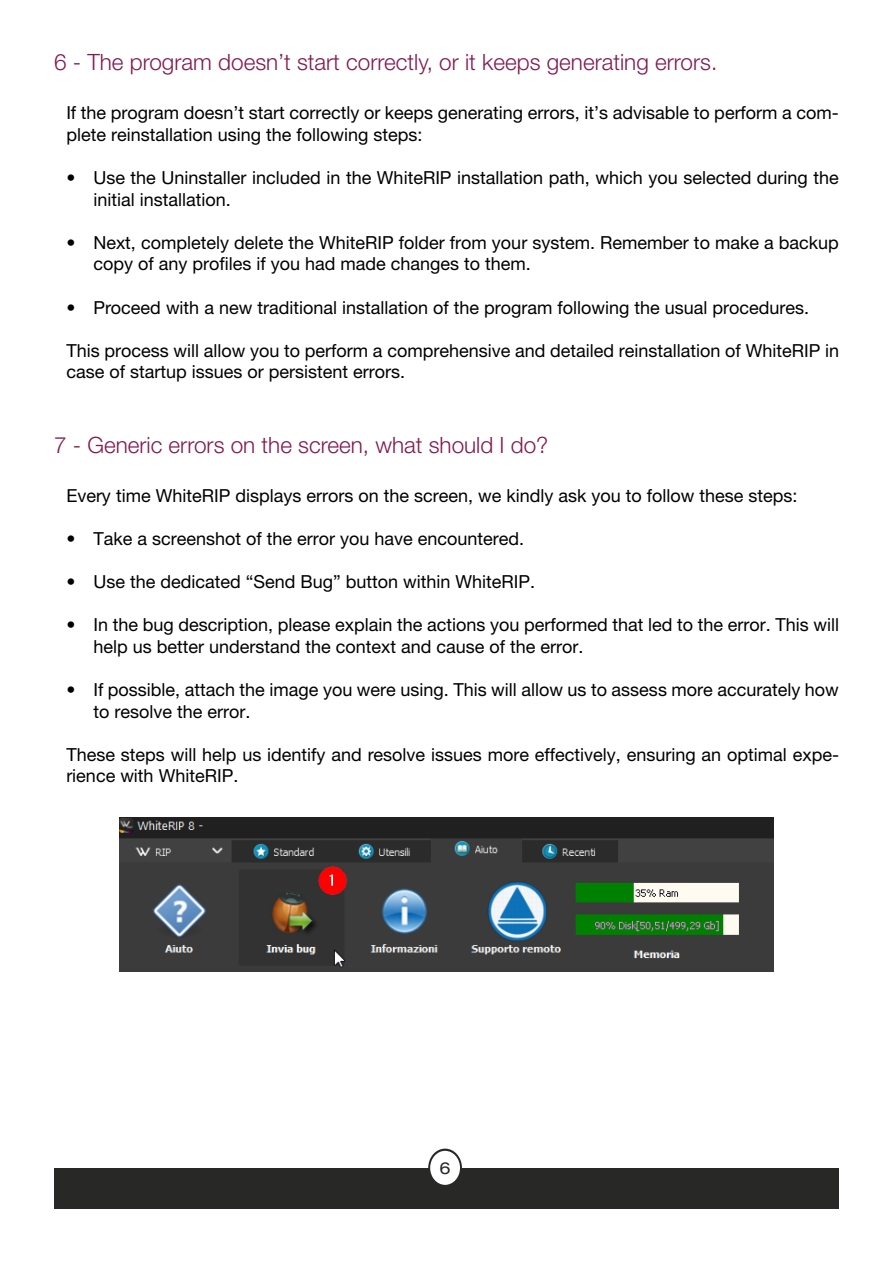
<style>
.page{position:relative;width:893px;height:1263px;background:#fff}
.page>*{position:absolute;margin:0;border:0;box-sizing:border-box;transform-origin:0 0}
.t1{font:300 22.5px "Helvetica Neue LT Pro";color:#841950}
.t2{font:18px/21.6px "Helvetica Neue LT Pro";color:#000}
.t3{font:expanded 16.5px "Helvetica Neue LT Pro";color:#282827}
</style>
<div class="page">
<div style="left:54px;top:1168px;width:785px;height:41px;background:#282827"></div>
<svg style="left:428px;top:1148px;width:34px;height:39px"></svg>
<div style="left:430px;top:1151px;width:30px;height:34px;background:#fff;border-radius:50%"></div>
<img style="left:120px;top:818px;width:653px;height:153px">
<div style="left:207px;top:819px;width:89px;height:17px;background:#202020"></div>
<p class="t1" style="left:54px;top:48px;width:665px">6 - The program doesn’t start correctly, or it keeps generating errors.</p>
<p class="t2" style="left:66px;top:102px;width:774px">If the program doesn’t start correctly or keeps generating errors, it’s advisable to perform a com&shy;plete reinstallation using the following steps:</p>
<p class="t2" style="left:93px;top:167px;width:747px;text-indent:-27px">• Use the Uninstaller included in the WhiteRIP installation path, which you selected during the initial installation.</p>
<p class="t2" style="left:93px;top:231px;width:747px;text-indent:-27px">• Next, completely delete the WhiteRIP folder from your system. Remember to make a backup copy of any profiles if you had made changes to them.</p>
<p class="t2" style="left:66px;top:296px;width:744px">• Proceed with a new traditional installation of the program following the usual procedures.</p>
<p class="t2" style="left:66px;top:339px;width:774px">This process will allow you to perform a comprehensive and detailed reinstallation of WhiteRIP in case of startup issues or persistent errors.</p>
<p class="t1" style="left:54px;top:431px;width:496px">7 - Generic errors on the screen, what should I do?</p>
<p class="t2" style="left:66px;top:484px;width:733px">Every time WhiteRIP displays errors on the screen, we kindly ask you to follow these steps:</p>
<p class="t2" style="left:66px;top:527px;width:459px">• Take a screenshot of the error you have encountered.</p>
<p class="t2" style="left:66px;top:571px;width:470px">• Use the dedicated “Send Bug” button within WhiteRIP.</p>
<p class="t2" style="left:93px;top:614px;width:747px;text-indent:-27px">• In the bug description, please explain the actions you performed that led to the error. This will help us better understand the context and cause of the error.</p>
<p class="t2" style="left:93px;top:679px;width:747px;text-indent:-27px">• If possible, attach the image you were using. This will allow us to assess more accurately how to resolve the error.</p>
<p class="t2" style="left:66px;top:743px;width:774px">These steps will help us identify and resolve issues more effectively, ensuring an optimal expe&shy;rience with WhiteRIP.</p>
<p class="t3" style="left:440px;top:1158px;width:13px">6</p>
</div>
